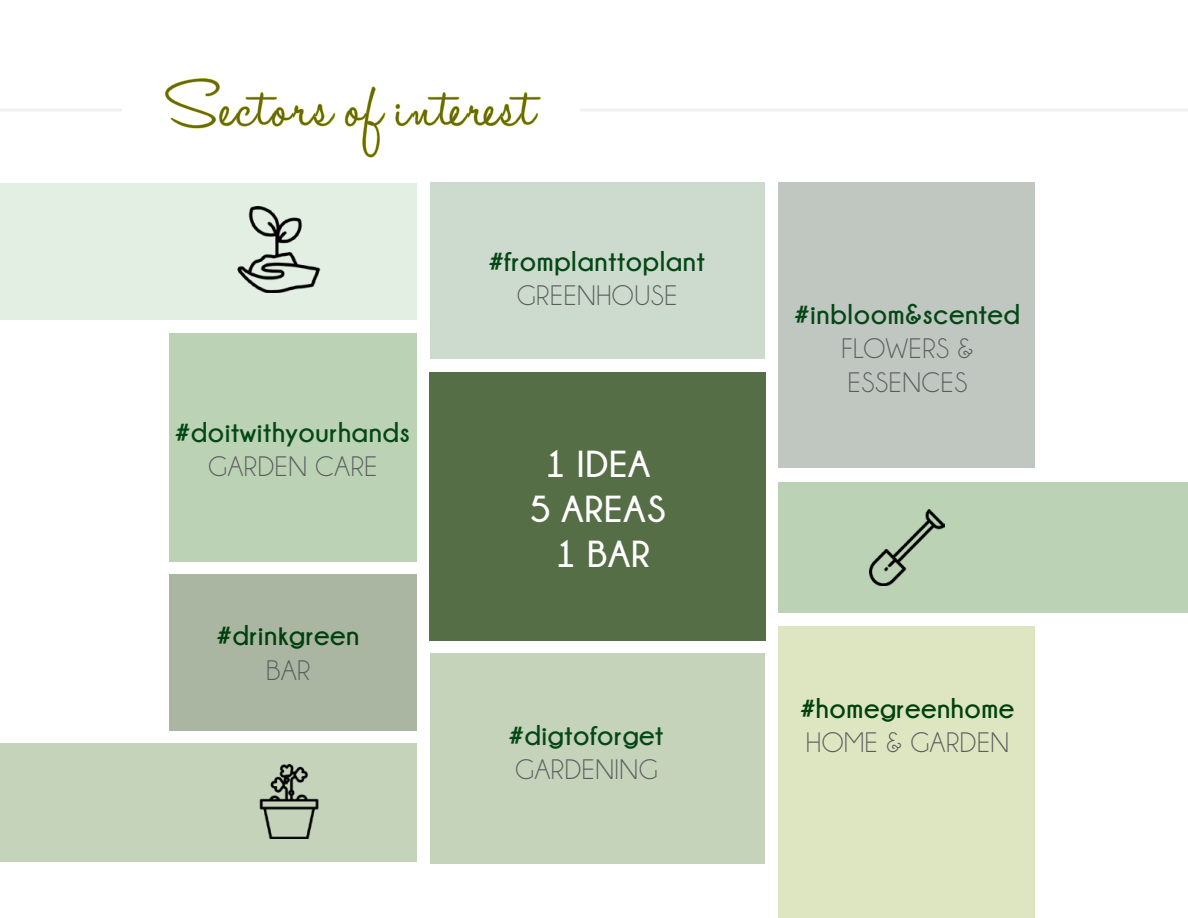
<style>
.page{position:relative;width:1188px;height:918px;background:#fff}
.page>*{position:absolute;margin:0;border:0;box-sizing:border-box;transform-origin:0 0}
.t1{font:75px "Halo Handletter";letter-spacing:.02em;color:#686712}
.t2{font:700 37.5px/45px "Champagne&Limousines";letter-spacing:.02em;color:#fff;text-align:center}
.t3{font:700 28.5px "Champagne&Limousines";letter-spacing:.02em;color:#034715}
.t4{font:28.5px/34.2px "Champagne&Limousines";letter-spacing:.02em;color:#5a5b5d}
.t5{font:700 28.5px "Champagne&Limousines";letter-spacing:.02em;color:#00400c}
</style>
<div class="page">
<div style="left:170px;top:333px;width:247px;height:228px;background:#bbd2b4"></div>
<div style="left:170px;top:574px;width:247px;height:157px;background:#aab6a2"></div>
<div style="left:779px;top:182px;width:256px;height:286px;background:#c0c6c0"></div>
<div style="left:431px;top:182px;width:334px;height:177px;background:#ccdbcd"></div>
<div style="left:779px;top:627px;width:256px;height:291px;background:#dde6c1"></div>
<div style="left:779px;top:482px;width:409px;height:131px;background:#bbd2b4"></div>
<div style="left:0;top:184px;width:417px;height:136px;background:#e3efe3"></div>
<div style="left:431px;top:653px;width:334px;height:211px;background:#c4d3b9"></div>
<div style="left:430px;top:372px;width:336px;height:269px;background:#556e46"></div>
<img style="left:237px;top:207px;width:84px;height:86px">
<div style="left:0;top:744px;width:417px;height:118px;background:#c4d3b9"></div>
<img style="left:869px;top:509px;width:76px;height:76px">
<img style="left:259px;top:765px;width:60px;height:74px">
<hr style="left:0;top:108px;width:1188px;height:3px;background:#dbd9db">
<div style="left:122px;top:86px;width:458px;height:96px;background:#fff"></div>
<svg style="left:164px;top:78px;width:172px;height:51px"></svg>
<svg style="left:344px;top:86px;width:42px;height:72px"></svg>
<svg style="left:395px;top:92px;width:146px;height:35px"></svg>
<h1 class="t1" style="left:167px;top:66px;width:369px">Sectors of interest</h1>
<p class="t3" style="left:176px;top:416px;width:235px">#doitwithyourhands</p>
<p class="t4" style="left:208px;top:450px;width:171px">GARDEN CARE</p>
<p class="t5" style="left:218px;top:620px;width:143px">#drinkgreen</p>
<p class="t4" style="left:266px;top:653px;width:46px">BAR</p>
<p class="t3" style="left:489px;top:245px;width:217px">#fromplanttoplant</p>
<p class="t4" style="left:517px;top:279px;width:162px">GREENHOUSE</p>
<h2 class="t2" style="left:530px;top:441px;width:138px">1 IDEA<br>5 AREAS<br>1 BAR</h2>
<p class="t3" style="left:795px;top:298px;width:226px">#inbloom&amp;scented</p>
<p class="t4" style="left:842px;top:332px;width:134px">FLOWERS &amp;<br>ESSENCES</p>
<p class="t5" style="left:801px;top:692px;width:215px">#homegreenhome</p>
<p class="t3" style="left:510px;top:719px;width:155px">#digtoforget</p>
<p class="t4" style="left:806px;top:726px;width:205px">HOME &amp; GARDEN</p>
<p class="t4" style="left:515px;top:753px;width:144px">GARDENING</p>
</div>
